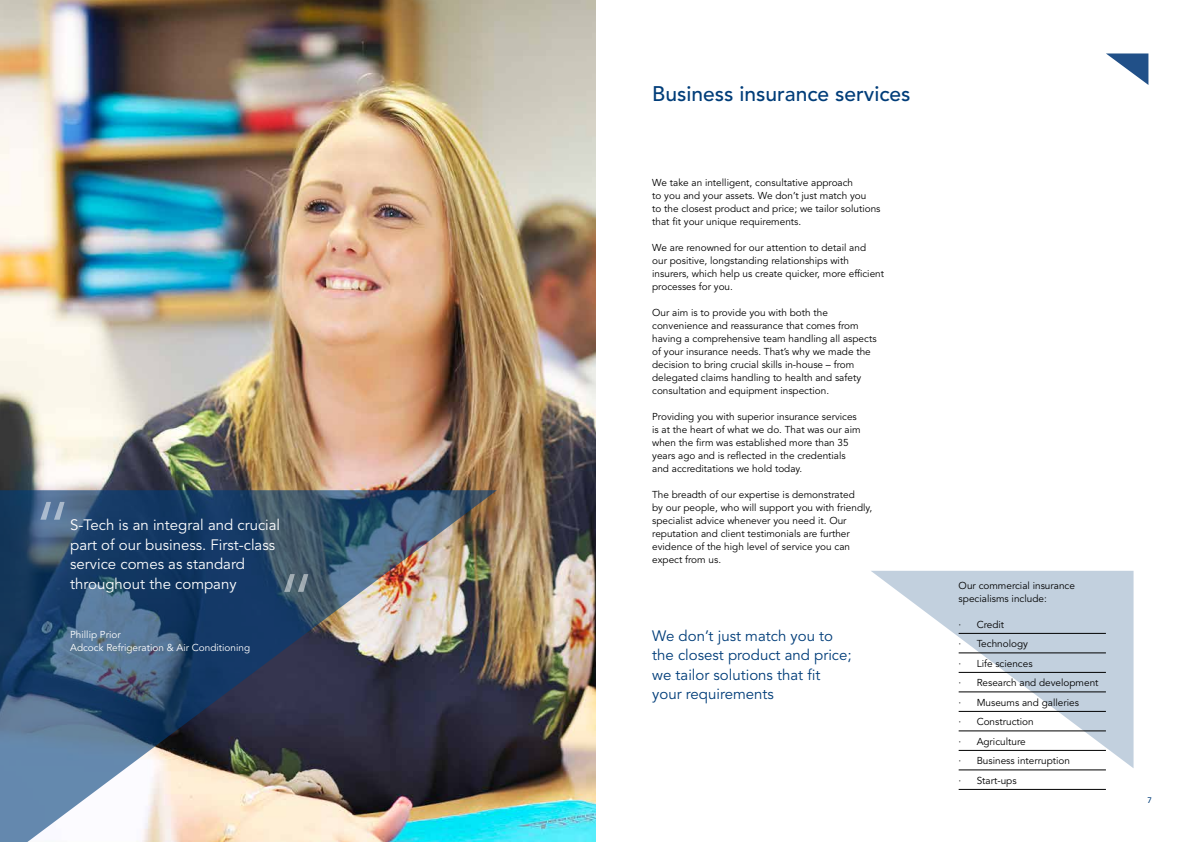
<style>
.page{position:relative;width:1191px;height:842px;background:#fff}
.page>*{position:absolute;margin:0;border:0;box-sizing:border-box;transform-origin:0 0}
.t1{font:500 21px "Avenir LT Std";color:#003d79}
.t2{font:15px/19.5px "Avenir LT Std";color:#fff}
.t3{font:15px/19.5px "Avenir LT Std";color:#003d79}
.t4{font:10px/13px "Avenir LT Std";color:#000}
.t5{font:10px/13px "Avenir LT Std";color:#fff}
.t6{font:500 8px "Avenir LT Std";color:#003d79}
</style>
<div class="page">
<img style="left:0;top:0;width:595px;height:842px">
<svg style="left:871px;top:571px;width:262px;height:197px;fill:#c8d5e2"></svg>
<svg style="left:1106px;top:53px;width:42px;height:32px"></svg>
<img style="left:0;top:490px;width:497px;height:352px">
<svg style="left:40px;top:502px;width:25px;height:18px"></svg>
<svg style="left:284px;top:574px;width:24px;height:18px"></svg>
<hr style="left:958px;top:633px;width:148px;height:1px;background:#000">
<hr style="left:958px;top:653px;width:148px;height:1px;background:#000">
<hr style="left:958px;top:672px;width:148px;height:1px;background:#000">
<hr style="left:958px;top:692px;width:148px;height:1px;background:#000">
<hr style="left:958px;top:711px;width:148px;height:1px;background:#000">
<hr style="left:958px;top:731px;width:148px;height:1px;background:#000">
<hr style="left:958px;top:750px;width:148px;height:1px;background:#000">
<hr style="left:958px;top:770px;width:148px;height:1px;background:#000">
<hr style="left:958px;top:789px;width:148px;height:1px;background:#000">
<h2 class="t2" style="left:70px;top:516px;width:211px">S-Tech is an integral and crucial part of our business. First-class service comes as standard throughout the company</h2>
<p class="t5" style="left:70px;top:628px;width:181px">Phillip Prior<br>Adcock Refrigeration &amp; Air Conditioning</p>
<h1 class="t1" style="left:652px;top:82px;width:260px">Business insurance services</h1>
<p class="t4" style="left:652px;top:176px;width:230px">We take an intelligent, consultative approach<br>to you and your assets. We don’t just match you<br>to the closest product and price; we tailor solutions that fit your unique requirements.</p>
<p class="t4" style="left:652px;top:241px;width:233px">We are renowned for our attention to detail and<br>our positive, longstanding relationships with insurers, which help us create quicker, more efficient processes for you.</p>
<p class="t4" style="left:652px;top:306px;width:226px">Our aim is to provide you with both the convenience and reassurance that comes from having a comprehensive team handling all aspects of your insurance needs. That’s why we made the decision to bring crucial skills in-house – from delegated claims handling to health and safety consultation and equipment inspection.</p>
<p class="t4" style="left:652px;top:410px;width:210px">Providing you with superior insurance services is at the heart of what we do. That was our aim when the firm was established more than 35 years ago and is reflected in the credentials and accreditations we hold today.</p>
<p class="t4" style="left:652px;top:488px;width:221px">The breadth of our expertise is demonstrated<br>by our people, who will support you with friendly, specialist advice whenever you need it. Our reputation and client testimonials are further evidence of the high level of service you can expect from us.</p>
<h2 class="t3" style="left:652px;top:626px;width:201px">We don’t just match you to the closest product and price; we tailor solutions that fit your requirements</h2>
<p class="t4" style="left:958px;top:579px;width:118px">Our commercial insurance specialisms include:</p>
<p class="t4" style="left:958px;top:618px;width:4px">∙</p>
<p class="t4" style="left:976px;top:618px;width:29px">Credit</p>
<p class="t4" style="left:958px;top:637px;width:4px">∙</p>
<p class="t4" style="left:976px;top:637px;width:53px">Technology</p>
<p class="t4" style="left:958px;top:657px;width:4px">∙</p>
<p class="t4" style="left:976px;top:657px;width:57px">Life sciences</p>
<p class="t4" style="left:958px;top:676px;width:4px">∙</p>
<p class="t4" style="left:976px;top:676px;width:123px">Research and development</p>
<p class="t4" style="left:958px;top:696px;width:4px">∙</p>
<p class="t4" style="left:976px;top:696px;width:104px">Museums and galleries</p>
<p class="t4" style="left:958px;top:715px;width:4px">∙</p>
<p class="t4" style="left:976px;top:715px;width:59px">Construction</p>
<p class="t4" style="left:958px;top:735px;width:4px">∙</p>
<p class="t4" style="left:976px;top:735px;width:51px">Agriculture</p>
<p class="t4" style="left:958px;top:754px;width:4px">∙</p>
<p class="t4" style="left:976px;top:754px;width:95px">Business interruption</p>
<p class="t4" style="left:958px;top:774px;width:4px">∙</p>
<p class="t4" style="left:976px;top:774px;width:41px">Start-ups</p>
<p class="t6" style="left:1147px;top:796px;width:6px">7</p>
</div>
